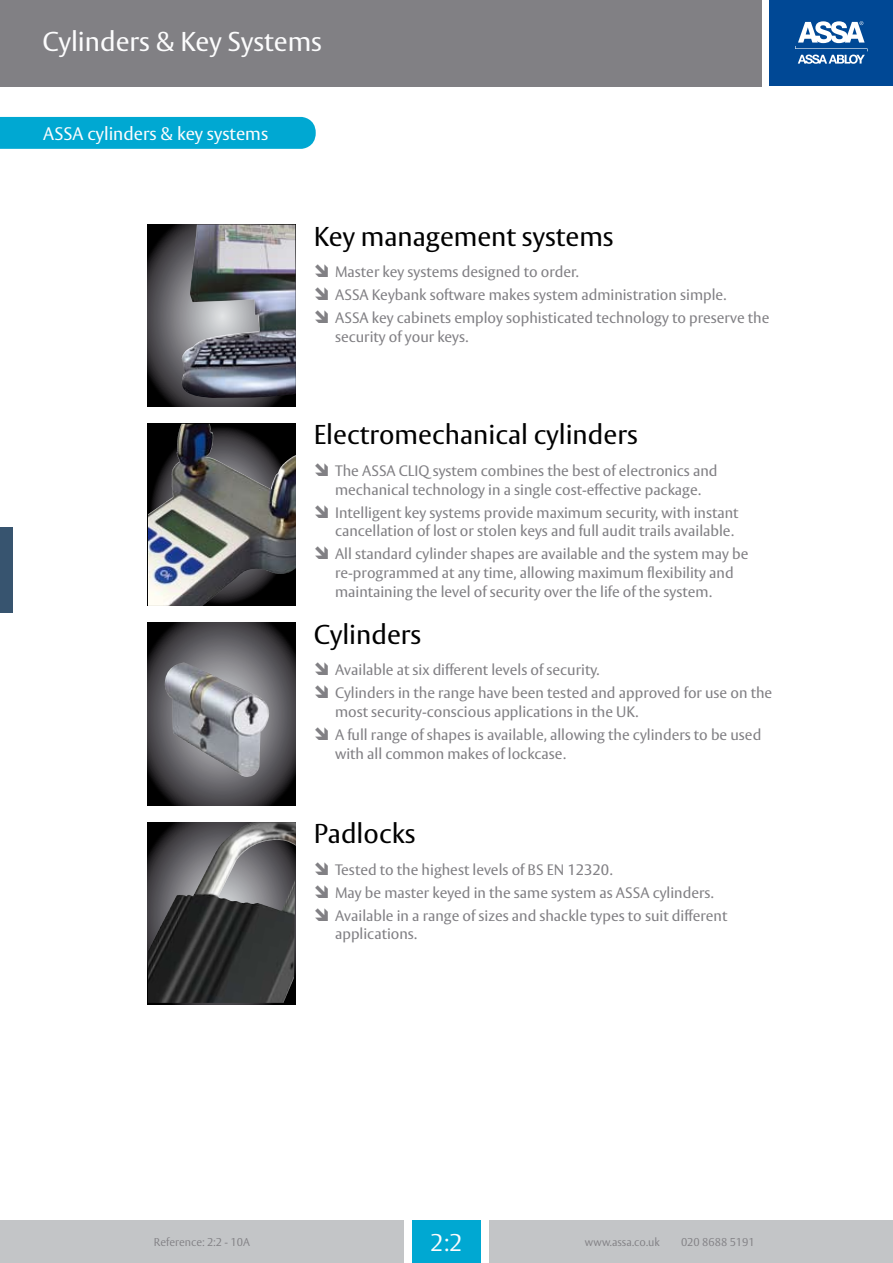
<style>
.page{position:relative;width:893px;height:1263px;background:#fff}
.page>*{position:absolute;margin:0;border:0;box-sizing:border-box;transform-origin:0 0}
.t1{font:27px "ASSA Vesta";color:#000}
.t2{font:27px "ASSA Vesta";color:#fcfcfd}
.t3{font:300 24px "ASSA Vesta";color:#fcfcfd}
.t4{font:18px "ASSA Vesta";color:#fcfcfd}
.t5{font:15px/23px "ASSA Vesta";color:#818084}
.t6{font:300 11.25px "ASSA Vesta";color:#818084}
</style>
<div class="page">
<div style="left:0;top:0;width:761px;height:86px;background:#818084"></div>
<div style="left:770px;top:0;width:123px;height:85px;background:#004895"></div>
<svg style="left:795px;top:21px;width:73px;height:43px"></svg>
<div style="left:412px;top:1220px;width:68px;height:43px;background:#00a8d2"></div>
<div style="left:0;top:1220px;width:404px;height:43px;background:#c3c5c7"></div>
<div style="left:489px;top:1220px;width:404px;height:43px;background:#c3c5c7"></div>
<div style="left:0;top:117px;width:316px;height:32px;background:#00a8d2"></div>
<div style="left:0;top:527px;width:13px;height:85px;background:#37546f"></div>
<svg style="left:148px;top:623px;width:148px;height:182px"></svg>
<img style="left:163px;top:663px;width:118px;height:114px">
<img style="left:148px;top:822px;width:148px;height:181px">
<svg style="left:148px;top:225px;width:148px;height:182px"></svg>
<img style="left:176px;top:225px;width:120px;height:173px">
<img style="left:148px;top:424px;width:148px;height:182px">
<img style="left:156px;top:424px;width:26px;height:85px">
<h1 class="t2" style="left:43px;top:25px;width:281px">Cylinders &amp; Key Systems</h1>
<p class="t4" style="left:43px;top:123px;width:227px">ASSA cylinders &amp; key systems</p>
<h1 class="t1" style="left:314px;top:220px;width:301px">Key management systems</h1>
<p class="t5" style="left:335px;top:261px;width:436px">Master key systems designed to order.<br>ASSA Keybank software makes system administration simple.<br>ASSA key cabinets employ sophisticated technology to preserve the</p>
<p class="t5" style="left:335px;top:326px;width:135px">security of your keys.</p>
<h1 class="t1" style="left:314px;top:419px;width:326px">Electromechanical cylinders</h1>
<p class="t5" style="left:335px;top:462px;width:384px;line-height:18.8px">The ASSA CLIQ system combines the best of electronics and mechanical technology in a single cost-effective package.</p>
<p class="t5" style="left:335px;top:504px;width:405px;line-height:18.8px">Intelligent key systems provide maximum security, with instant cancellation of lost or stolen keys and full audit trails available.</p>
<p class="t5" style="left:335px;top:545px;width:415px;line-height:18.8px">All standard cylinder shapes are available and the system may be re-programmed at any time, allowing maximum flexibility and maintaining the level of security over the life of the system.</p>
<h1 class="t1" style="left:314px;top:618px;width:109px">Cylinders</h1>
<p class="t5" style="left:335px;top:659px;width:439px">Available at six different levels of security.<br>Cylinders in the range have been tested and approved for use on the</p>
<p class="t5" style="left:335px;top:701px;width:428px">most security-conscious applications in the UK.<br>A full range of shapes is available, allowing the cylinders to be used</p>
<p class="t5" style="left:335px;top:743px;width:232px">with all common makes of lockcase.</p>
<h1 class="t1" style="left:314px;top:817px;width:103px">Padlocks</h1>
<p class="t5" style="left:335px;top:858px;width:394px">Tested to the highest levels of BS EN 12320.<br>May be master keyed in the same system as ASSA cylinders.<br>Available in a range of sizes and shackle types to suit different</p>
<p class="t5" style="left:335px;top:923px;width:84px">applications.</p>
<p class="t6" style="left:154px;top:1235px;width:97px">Reference: 2:2 - 10A</p>
<h2 class="t3" style="left:430px;top:1228px;width:34px">2:2</h2>
<p class="t6" style="left:585px;top:1235px;width:77px">www.assa.co.uk</p>
<p class="t6" style="left:681px;top:1235px;width:75px">020 8688 5191</p>
</div>
